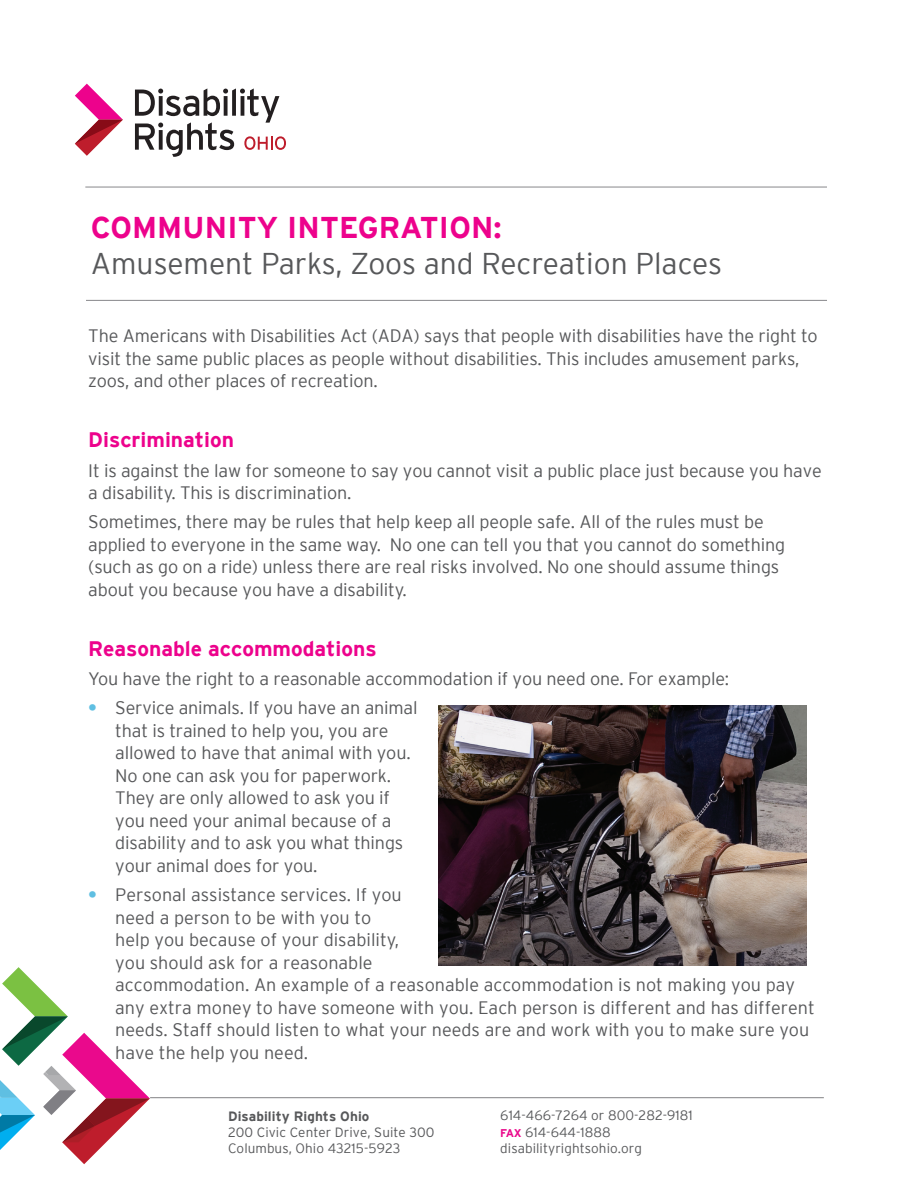
<style>
.page{position:relative;width:918px;height:1188px;background:#fff}
.page>*{position:absolute;margin:0;border:0;box-sizing:border-box;transform-origin:0 0}
.t1{font:300 30px "Interstate";color:#57585a}
.t2{font:700 30px "Interstate";letter-spacing:.005em;color:#ed028c}
.t3{font:700 21px "Interstate";color:#ed028c}
.t4{font:300 18px/22.5px "Interstate";letter-spacing:-.01em;color:#57585a}
.t5{font:300 13.5px/16.4px "Interstate";letter-spacing:.005em;color:#57585a}
.t6{font:700 13.5px "Interstate";letter-spacing:.005em;color:#57585a}
.s1{font-weight:700;color:#5fbfe2}
.s2{font-weight:700;font-size:11.25px;color:#ea098c}
</style>
<div class="page">
<hr style="left:86px;top:300px;width:741px;height:1px;background:#808083">
<hr style="left:85px;top:187px;width:742px;height:1px;background:#808083">
<hr style="left:150px;top:1097px;width:674px;height:1px;background:#808083">
<svg style="left:0;top:967px;width:150px;height:197px"></svg>
<svg style="left:135px;top:88px;width:151px;height:69px"></svg>
<svg style="left:75px;top:84px;width:48px;height:72px"></svg>
<img style="left:439px;top:706px;width:368px;height:260px">
<h1 class="t2" style="left:91px;top:211px;width:412px">COMMUNITY INTEGRATION:</h1>
<h1 class="t1" style="left:91px;top:247px;width:633px">Amusement Parks, Zoos and Recreation Places</h1>
<p class="t4" style="left:88px;top:325px;width:731px">The Americans with Disabilities Act (ADA) says that people with disabilities have the right to visit the same public places as people without disabilities. This includes amusement parks, zoos, and other places of recreation.</p>
<p class="t3" style="left:88px;top:428px;width:147px">Discrimination</p>
<p class="t4" style="left:88px;top:459px;width:735px">It is against the law for someone to say you cannot visit a public place just because you have a disability. This is discrimination.</p>
<p class="t4" style="left:88px;top:511px;width:699px">Sometimes, there may be rules that help keep all people safe. All of the rules must be applied to everyone in the same way. No one can tell you that you cannot do something (such as go on a ride) unless there are real risks involved. No one should assume things about you because you have a disability.</p>
<p class="t3" style="left:88px;top:637px;width:290px">Reasonable accommodations</p>
<p class="t4" style="left:88px;top:667px;width:642px">You have the right to a reasonable accommodation if you need one. For example:</p>
<p class="t4" style="left:115px;top:697px;width:304px;text-indent:-27px"><span class="s1">•</span> Service animals. If you have an animal that is trained to help you, you are allowed to have that animal with you.<br>No one can ask you for paperwork.<br>They are only allowed to ask you if you need your animal because of a disability and to ask you what things your animal does for you.</p>
<p class="t4" style="left:115px;top:883px;width:701px;text-indent:-27px"><span class="s1">•</span> Personal assistance services. If you<br>need a person to be with you to<br>help you because of your disability,<br>you should ask for a reasonable<br>accommodation. An example of a reasonable accommodation is not making you pay any extra money to have someone with you. Each person is different and has different needs. Staff should listen to what your needs are and work with you to make sure you have the help you need.</p>
<p class="t6" style="left:228px;top:1109px;width:143px">Disability Rights Ohio</p>
<p class="t5" style="left:228px;top:1124px;width:208px;line-height:15.8px">200 Civic Center Drive, Suite 300<br>Columbus, Ohio 43215-5923</p>
<p class="t5" style="left:500px;top:1107px;width:194px">614-466-7264 or 800-282-9181<br><span class="s2">FAX</span> 614-644-1888 disabilityrightsohio.org</p>
</div>
